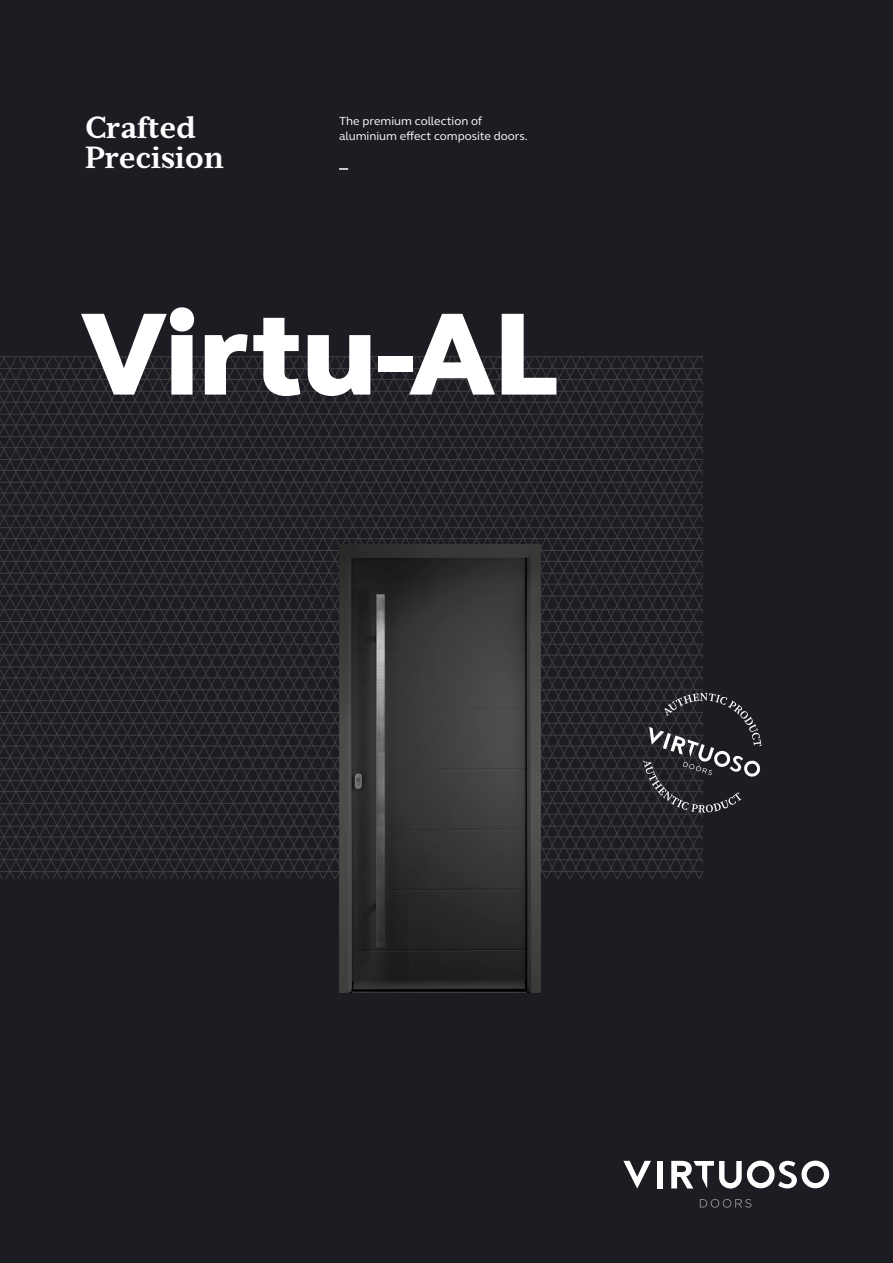
<style>
.page{position:relative;width:893px;height:1263px;background:#1c1d23}
.page>*{position:absolute;margin:0;border:0;box-sizing:border-box;transform-origin:0 0}
.t1{font:800 120.15px "FS Elliot Pro";letter-spacing:-.005em;color:#fff}
.t2{font:700 30px/30px "Serif 6 Beta";color:#fff}
.t3{font:12px/15px "FS Elliot Pro";color:#fff}
</style>
<div class="page">
<svg style="left:149px;top:362px;width:553px;height:22px"></svg>
<svg style="left:149px;top:384px;width:553px;height:22px"></svg>
<svg style="left:149px;top:406px;width:553px;height:21px"></svg>
<svg style="left:149px;top:427px;width:553px;height:22px"></svg>
<svg style="left:149px;top:449px;width:553px;height:22px"></svg>
<svg style="left:149px;top:471px;width:553px;height:15px"></svg>
<svg style="left:149px;top:486px;width:553px;height:49px"></svg>
<svg style="left:149px;top:535px;width:553px;height:344px"></svg>
<svg style="left:0;top:357px;width:149px;height:522px"></svg>
<div style="left:657px;top:1161px;width:6px;height:27px;background:#fff"></div>
<svg style="left:623px;top:1161px;width:28px;height:27px"></svg>
<svg style="left:671px;top:1160px;width:158px;height:28px"></svg>
<svg style="left:700px;top:1199px;width:51px;height:9px"></svg>
<img style="left:339px;top:544px;width:201px;height:448px">
<svg style="left:339px;top:168px;width:9px;height:2px"></svg>
<svg style="left:643px;top:693px;width:118px;height:120px"></svg>
<h2 class="t2" style="left:85px;top:113px;width:140px">Crafted<br>Precision</h2>
<p class="t3" style="left:339px;top:113px;width:190px">The premium collection of aluminium effect composite doors.</p>
<h1 class="t1" style="left:82px;top:273px;width:478px">Virtu-AL</h1>
</div>
